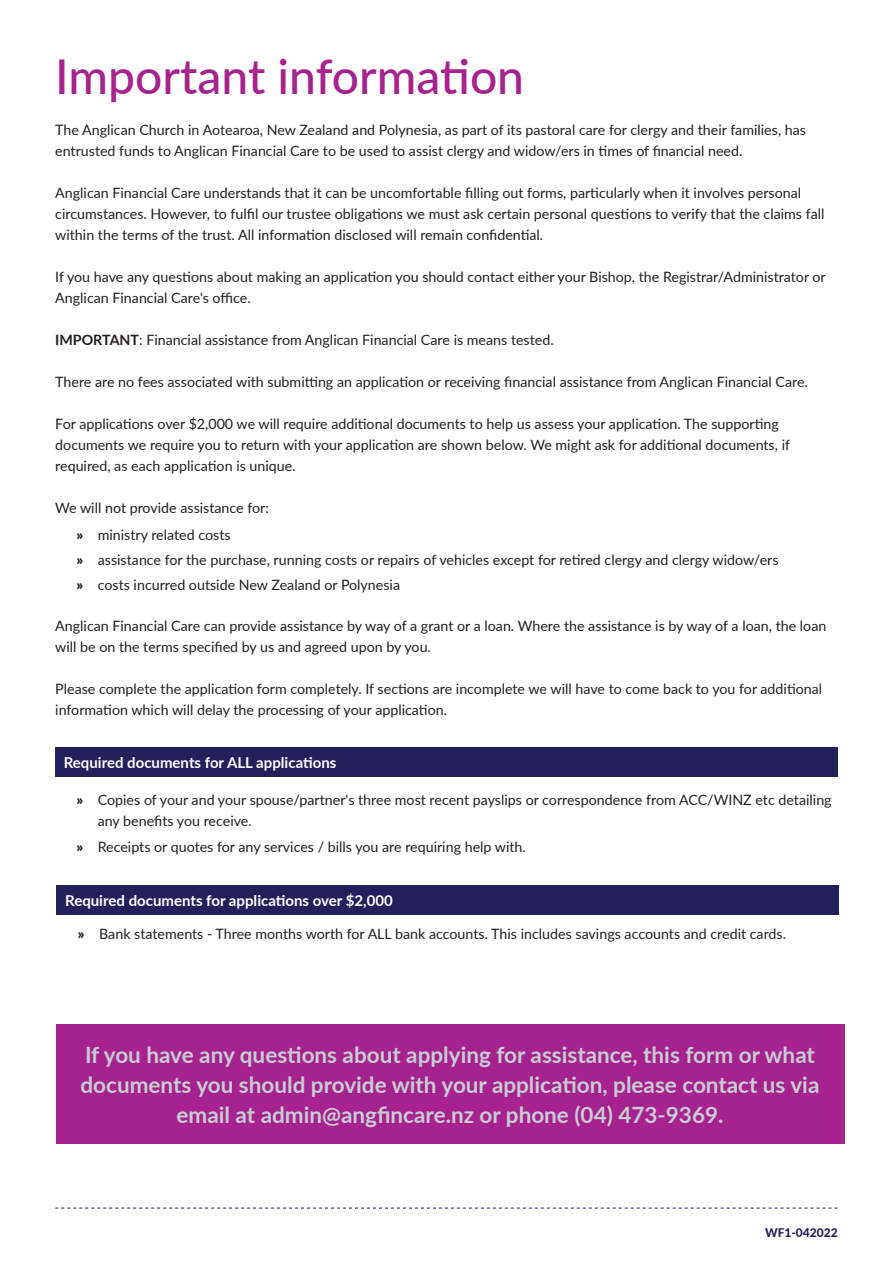
<style>
.page{position:relative;width:893px;height:1263px;background:#fff}
.page>*{position:absolute;margin:0;border:0;box-sizing:border-box;transform-origin:0 0}
.Form_-_Head_1{font:500 48px "Lato";color:#a6228e}
.Body{font:700 22.5px/30px "Lato";color:#c9ccd4;text-align:center}
.Form_-_Section_Name{font:700 15px "Lato";color:#fff}
.Body-2{font:14.25px/21px "Lato";color:#231f20}
.t1{font:800 12px "Lato";color:#24205c}
.s1{font-weight:700}
.s2{font-weight:900}
</style>
<div class="page">
<svg style="left:55px;top:1208px;width:783px;height:1px"></svg>
<div style="left:55px;top:747px;width:783px;height:30px;background:#24205c"></div>
<div style="left:57px;top:885px;width:782px;height:30px;background:#24205c"></div>
<div style="left:56px;top:1024px;width:788px;height:120px;background:#a6228e"></div>
<p class="Form_-_Head_1" style="left:55px;top:42px;width:470px">Important information</p>
<p class="Body-2" style="left:55px;top:119px;width:752px">The Anglican Church in Aotearoa, New Zealand and Polynesia, as part of its pastoral care for clergy and their families, has</p>
<p class="Body-2" style="left:55px;top:140px;width:689px">entrusted funds to Anglican Financial Care to be used to assist clergy and widow/ers in times of financial need.</p>
<p class="Body-2" style="left:55px;top:182px;width:747px">Anglican Financial Care understands that it can be uncomfortable filling out forms, particularly when it involves personal</p>
<p class="Body-2" style="left:55px;top:203px;width:771px">circumstances. However, to fulfil our trustee obligations we must ask certain personal questions to verify that the claims fall</p>
<p class="Body-2" style="left:55px;top:224px;width:489px">within the terms of the trust. All information disclosed will remain confidential.</p>
<p class="Body-2" style="left:55px;top:266px;width:772px">If you have any questions about making an application you should contact either your Bishop, the Registrar/Administrator or</p>
<p class="Body-2" style="left:55px;top:287px;width:197px">Anglican Financial Care's office.</p>
<p class="Body-2" style="left:55px;top:329px;width:500px"><span class="s1">IMPORTANT</span>: Financial assistance from Anglican Financial Care is means tested.</p>
<p class="Body-2" style="left:55px;top:371px;width:754px">There are no fees associated with submitting an application or receiving financial assistance from Anglican Financial Care.</p>
<p class="Body-2" style="left:55px;top:413px;width:736px">For applications over $2,000 we will require additional documents to help us assess your application. The supporting documents we require you to return with your application are shown below. We might ask for additional documents, if required, as each application is unique.</p>
<p class="Body-2" style="left:55px;top:497px;width:215px">We will not provide assistance for:</p>
<p class="Body-2" style="left:77px;top:524px;width:156px"><span class="s2">»</span> ministry related costs</p>
<p class="Body-2" style="left:77px;top:549px;width:703px"><span class="s2">»</span> assistance for the purchase, running costs or repairs of vehicles except for retired clergy and clergy widow/ers</p>
<p class="Body-2" style="left:77px;top:574px;width:325px"><span class="s2">»</span> costs incurred outside New Zealand or Polynesia</p>
<p class="Body-2" style="left:55px;top:614px;width:773px">Anglican Financial Care can provide assistance by way of a grant or a loan. Where the assistance is by way of a loan, the loan will be on the terms specified by us and agreed upon by you.</p>
<p class="Body-2" style="left:55px;top:677px;width:768px">Please complete the application form completely. If sections are incomplete we will have to come back to you for additional information which will delay the processing of your application.</p>
<p class="Form_-_Section_Name" style="left:64px;top:751px;width:274px">Required documents for ALL applications</p>
<p class="Body-2" style="left:98px;top:789px;width:735px;text-indent:-21px"><span class="s2">»</span> Copies of your and your spouse/partner's three most recent payslips or correspondence from ACC/WINZ etc detailing any benefits you receive.</p>
<p class="Body-2" style="left:77px;top:835px;width:451px"><span class="s2">»</span> Receipts or quotes for any services / bills you are requiring help with.</p>
<p class="Form_-_Section_Name" style="left:65px;top:890px;width:329px">Required documents for applications over $2,000</p>
<p class="Body-2" style="left:78px;top:923px;width:710px"><span class="s2">»</span> Bank statements - Three months worth for ALL bank accounts. This includes savings accounts and credit cards.</p>
<p class="Body" style="left:81px;top:1039px;width:740px">If you have any questions about applying for assistance, this form or what documents you should provide with your application, please contact us via email at admin@angfincare.nz or phone (04) 473-9369.</p>
<p class="t1" style="left:765px;top:1224px;width:74px">WF1-042022</p>
</div>
